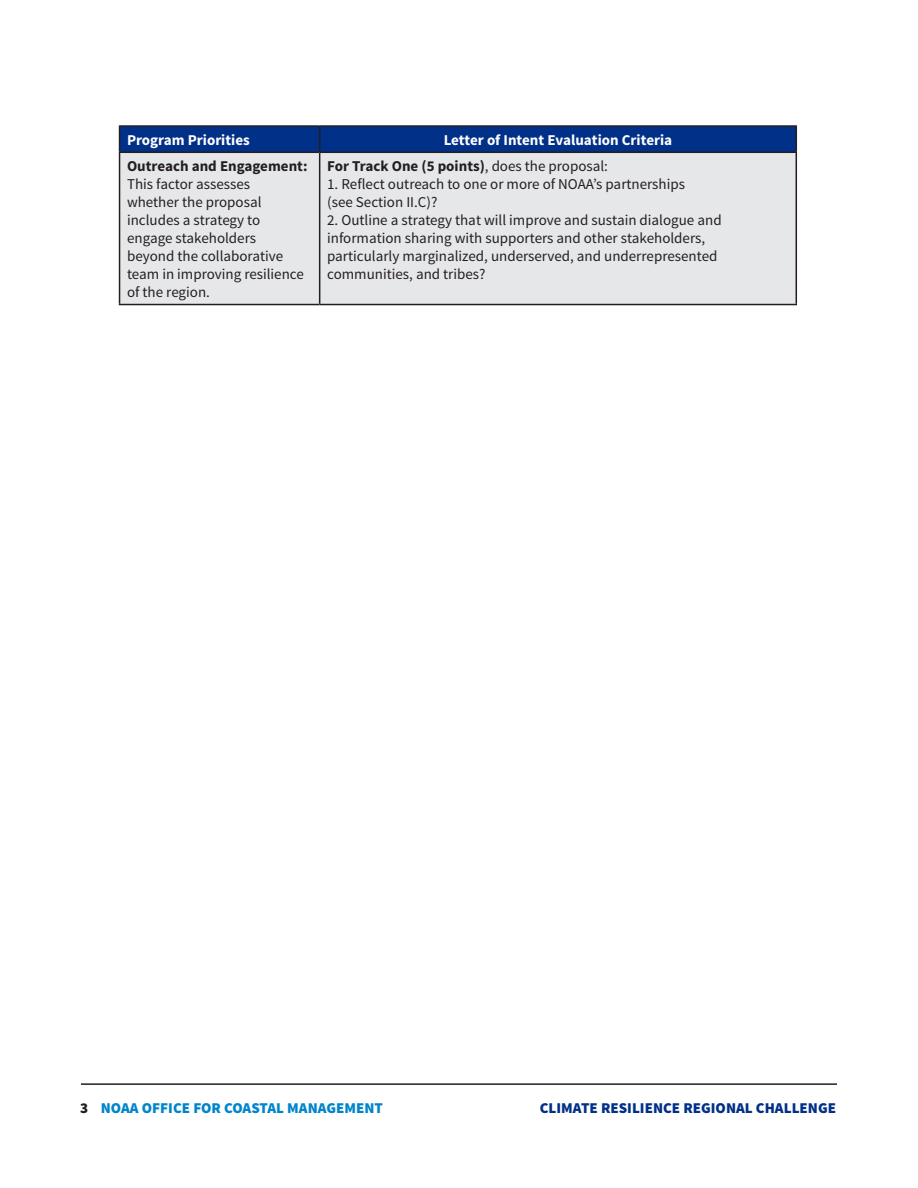
<style>
.page{position:relative;width:918px;height:1188px;background:#fff}
.page>*{position:absolute;margin:0;border:0;box-sizing:border-box;transform-origin:0 0}
.t1{font:15px/18px "Source Sans Pro";color:#231f20}
.t2{font:700 15px "Source Sans Pro";color:#231f20}
.t3{font:700 15px "Source Sans Pro";color:#fff}
.t4{font:900 15px "Source Sans Pro";color:#003087}
.t5{font:900 15px "Source Sans Pro";color:#0085ca}
.s1{font-weight:400}
.s2{color:#231f20}
</style>
<div class="page">
<hr style="left:81px;top:1083px;width:756px;height:2px;background:#231f20">
<div style="left:120px;top:153px;width:676px;height:151px;background:#e6e7e9"></div>
<svg style="left:120px;top:305px;width:676px;height:1px"></svg>
<hr style="left:119px;top:125px;width:201px;height:2px;background:#231f20">
<hr style="left:320px;top:125px;width:477px;height:2px;background:#231f20">
<svg style="left:119px;top:126px;width:678px;height:26px;background:#012f81"></svg>
<hr style="left:119px;top:152px;width:201px;height:1px;background:#231f20">
<hr style="left:119px;top:153px;width:1px;height:151px;background:#231f20">
<hr style="left:320px;top:152px;width:477px;height:1px;background:#231f20">
<hr style="left:319px;top:153px;width:1px;height:151px;background:#231f20">
<hr style="left:796px;top:153px;width:1px;height:151px;background:#231f20">
<hr style="left:119px;top:304px;width:201px;height:1px;background:#231f20">
<hr style="left:320px;top:304px;width:477px;height:1px;background:#231f20">
<p class="t3" style="left:127px;top:130px;width:124px">Program Priorities</p>
<p class="t3" style="left:444px;top:130px;width:230px">Letter of Intent Evaluation Criteria</p>
<p class="t2" style="left:127px;top:156px;width:182px">Outreach and Engagement:</p>
<p class="t1" style="left:127px;top:175px;width:178px">This factor assesses whether the proposal includes a strategy to engage stakeholders beyond the collaborative team in improving resilience of the region.</p>
<p class="t2" style="left:327px;top:156px;width:282px">For Track One (5 points)<span class="s1">, does the proposal:</span></p>
<p class="t1" style="left:327px;top:175px;width:359px">1. Reflect outreach to one or more of NOAA’s partnerships (see Section II.C)?</p>
<p class="t1" style="left:327px;top:211px;width:396px">2. Outline a strategy that will improve and sustain dialogue and information sharing with supporters and other stakeholders, particularly marginalized, underserved, and underrepresented communities, and tribes?</p>
<p class="t5" style="left:80px;top:1098px;width:304px"><span class="s2">3</span> NOAA OFFICE FOR COASTAL MANAGEMENT</p>
<p class="t4" style="left:540px;top:1098px;width:298px">CLIMATE RESILIENCE REGIONAL CHALLENGE</p>
</div>
